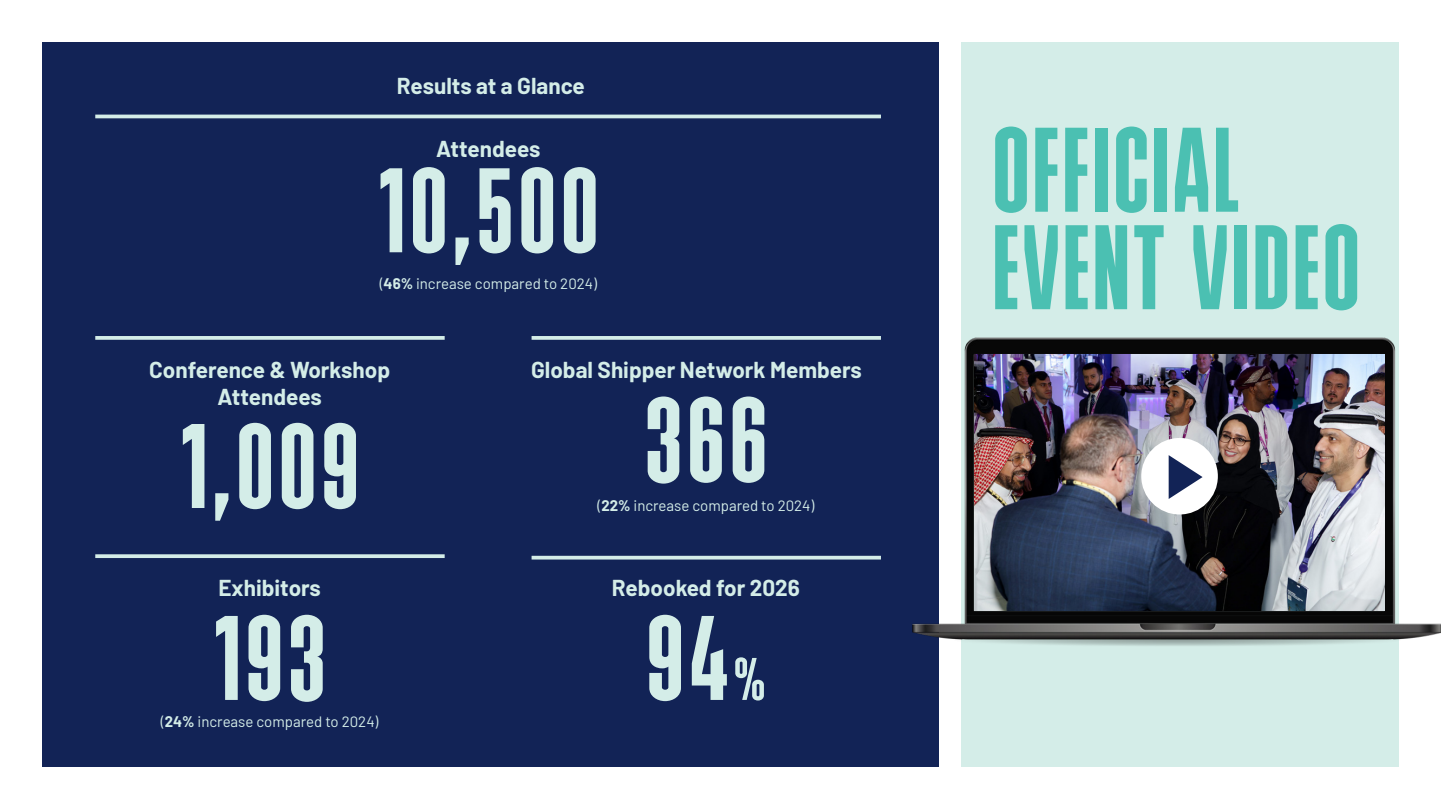
<style>
.page{position:relative;width:1441px;height:810px;background:#fff}
.page>*{position:absolute;margin:0;border:0;box-sizing:border-box;transform-origin:0 0}
.t1{font:120px "Bulevar";letter-spacing:.05em;color:#d4ede8}
.t2{font:120px/97.5px "Bulevar";letter-spacing:.03em;color:#4bc0b2}
.t3{font:700 22.5px/27px "Barlow";color:#d4ede8;text-align:center}
.t4{font:15px "Barlow";color:#d4ede8}
.s1{font-weight:700}
.s2{font-size:60px}
</style>
<div class="page">
<div style="left:43px;top:43px;width:896px;height:724px;background:#122356"></div>
<div style="left:960px;top:43px;width:438px;height:724px;background:#d4ede8"></div>
<hr style="left:95px;top:115px;width:785px;height:3px;background:#d4ede8">
<svg style="left:95px;top:336px;width:349px;height:4px"></svg>
<svg style="left:95px;top:554px;width:349px;height:4px"></svg>
<svg style="left:531px;top:336px;width:349px;height:4px"></svg>
<img style="left:912px;top:312px;width:528px;height:352px">
<svg style="left:531px;top:556px;width:349px;height:4px"></svg>
<img style="left:974px;top:354px;width:410px;height:257px">
<div style="left:1141px;top:438px;width:76px;height:76px;background:#fff;border-radius:50%"></div>
<svg style="left:1168px;top:455px;width:34px;height:44px"></svg>
<p class="t3" style="left:397px;top:70px;width:189px">Results at a Glance</p>
<p class="t3" style="left:436px;top:134px;width:106px">Attendees</p>
<p class="t1" style="left:379px;top:144px;width:221px">10,500</p>
<p class="t4" style="left:380px;top:273px;width:219px">(<span class="s1">46%</span> increase compared to 2024)</p>
<p class="t3" style="left:149px;top:354px;width:242px">Conference &amp; Workshop<br>Attendees</p>
<p class="t1" style="left:181px;top:399px;width:179px">1,009</p>
<p class="t3" style="left:218px;top:573px;width:104px">Exhibitors</p>
<p class="t1" style="left:214px;top:591px;width:112px">193</p>
<p class="t4" style="left:161px;top:711px;width:219px">(<span class="s1">24%</span> increase compared to 2024)</p>
<p class="t3" style="left:531px;top:354px;width:332px">Global Shipper Network Members</p>
<p class="t1" style="left:645px;top:373px;width:123px">366</p>
<p class="t4" style="left:597px;top:495px;width:218px">(<span class="s1">22%</span> increase compared to 2024)</p>
<p class="t3" style="left:612px;top:573px;width:189px">Rebooked for 2026</p>
<p class="t1" style="left:647px;top:591px;width:120px">94<span class="s2">%</span></p>
<p class="t2" style="left:992px;top:122px;width:368px">OFFICIAL<br>EVENT VIDEO</p>
</div>
